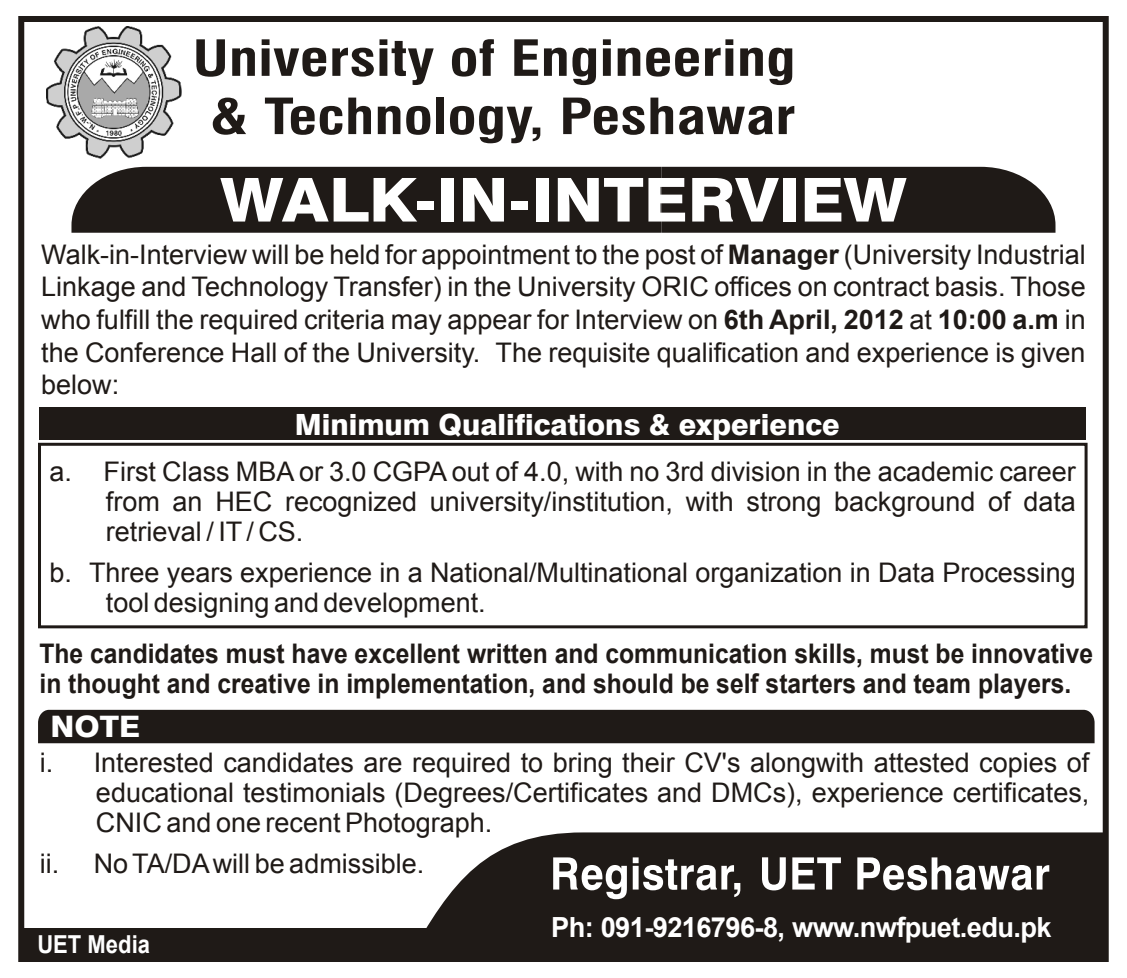
<style>
.page{position:relative;width:1127px;height:978px;background:#fff}
.page>*{position:absolute;margin:0;border:0;box-sizing:border-box;transform-origin:0 0}
.t1{font:800 60.6px "Swiss 721 BT";color:#fff;scale:1.08 1}
.t2{font:700 condensed 48.6px/58.2px "Swiss 721 BT";color:#1f1a17;text-align:center;scale:1.25 1}
.t3{font:800 29.7px "Swiss 721 BT";color:#fff;scale:1.06 1}
.t4{font:800 29.4px "Swiss 721 BT";color:#fff}
.t5{font:700 27.6px "Arial";letter-spacing:-.02em;color:#fff}
.t6{font:27px/30.3px "Arial";color:#1f1a17;text-align:justify}
.t7{font:700 27px/30.3px "Arial";color:#1f1a17;scale:.91 1}
.t8{font:700 24.6px "Arial";color:#fff;scale:.89 1}
.s1{font-weight:700}
</style>
<div class="page">
<div style="left:40px;top:407px;width:1046px;height:33px;background:#1f1a17"></div>
<div style="left:18px;top:16px;width:1091px;height:946px;border:6px solid #1f1a17"></div>
<div style="left:71px;top:167px;width:984px;height:66px;background:#1f1a17"></div>
<div style="left:38px;top:710px;width:1056px;height:33px;background:#1f1a17"></div>
<div style="left:21px;top:929px;width:1085px;height:30px;background:#1f1a17"></div>
<img style="left:46px;top:27px;width:135px;height:131px">
<div style="left:38px;top:443px;width:1049px;height:185px;border:3px solid #1f1a17"></div>
<svg style="left:408px;top:832px;width:698px;height:97px;background:#3c3835"></svg>
<svg style="left:553px;top:857px;width:496px;height:42px"></svg>
<h2 class="t2" style="left:192px;top:34px;width:484px">University of Engineering &amp; Technology, Peshawar</h2>
<h1 class="t1" style="left:221px;top:175px;width:636px">WALK-IN-INTERVIEW</h1>
<p class="t6" style="left:41px;top:240px;width:1046px;line-height:32.7px">Walk-in-Interview will be held for appointment to the post of <span class="s1">Manager</span> (University Industrial Linkage and Technology Transfer) in the University ORIC offices on contract basis. Those who fulfill the required criteria may appear for Interview on <span class="s1">6th April, 2012</span> at <span class="s1">10:00 a.m</span> in the Conference Hall of the University. The requisite qualification and experience is given below:</p>
<p class="t4" style="left:295px;top:412px;width:546px">Minimum Qualifications &amp; experience</p>
<p class="t6" style="left:106px;top:458px;width:971px;text-indent:-56px">a. First Class MBA or 3.0 CGPA out of 4.0, with no 3rd division in the academic career from an HEC recognized university/institution, with strong background of data retrieval / IT/ CS.</p>
<p class="t6" style="left:106px;top:560px;width:971px;text-indent:-56px">b. Three years experience in a National/Multinational organization in Data Processing tool designing and development.</p>
<p class="t7" style="left:40px;top:640px;width:1159px">The candidates must have excellent written and communication skills, must be innovative in thought and creative in implementation, and should be self starters and team players.</p>
<p class="t3" style="left:51px;top:715px;width:86px">NOTE</p>
<p class="t6" style="left:96px;top:750px;width:995px;text-indent:-56px">i. Interested candidates are required to bring their CV's alongwith attested copies of educational testimonials (Degrees/Certificates and DMCs), experience certificates, CNIC and one recent Photograph.</p>
<p class="t6" style="left:40px;top:851px;width:386px">ii. No TA/DAwill be admissible.</p>
<p class="t8" style="left:37px;top:935px;width:128px">UET Media</p>
<p class="t5" style="left:551px;top:917px;width:502px">Ph: 091-9216796-8, www.nwfpuet.edu.pk</p>
</div>
